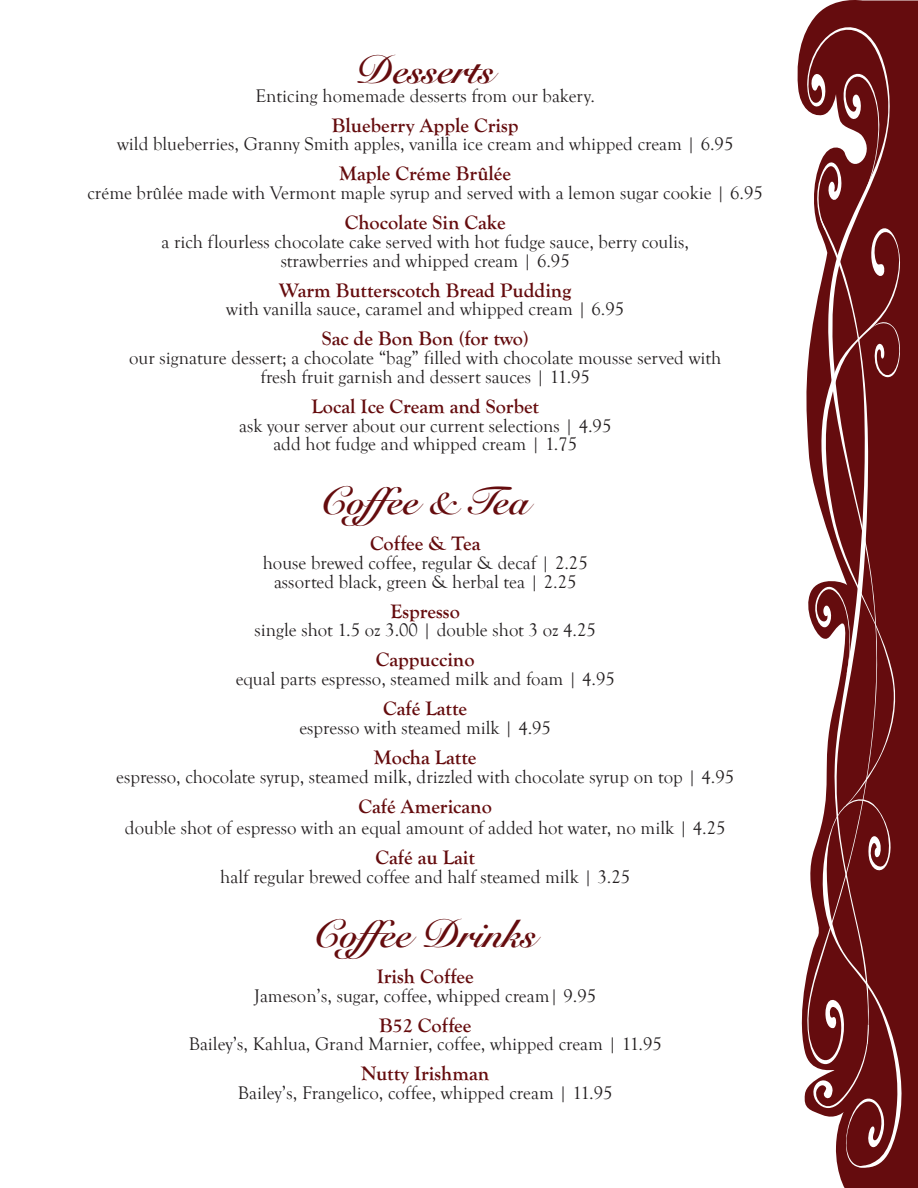
<style>
.page{position:relative;width:918px;height:1188px;background:#fff}
.page>*{position:absolute;margin:0;border:0;box-sizing:border-box;transform-origin:0 0}
.t1{font:39px "Snell Roundhand Bold Script";color:#650c0e}
.t2{font:700 20.25px "Goudy Old Style T";color:#650c0e}
.t3{font:18.75px "Goudy Old Style T";color:#231f20}
</style>
<div class="page">
<svg style="left:797px;top:0;width:121px;height:1188px;fill:#650c0e"></svg>
<svg style="left:808px;top:66px;width:97px;height:1104px;background:#7a2e2f"></svg>
<svg style="left:805px;top:24px;width:87px;height:1046px;fill:#650c0e"></svg>
<p class="t1" style="left:356px;top:46px;width:139px">Desserts</p>
<p class="t3" style="left:255px;top:85px;width:341px">Enticing homemade desserts from our bakery.</p>
<p class="t2" style="left:332px;top:114px;width:188px">Blueberry Apple Crisp</p>
<p class="t3" style="left:117px;top:134px;width:618px">wild blueberries, Granny Smith apples, vanilla ice cream and whipped cream | 6.95</p>
<p class="t2" style="left:339px;top:162px;width:173px">Maple Créme Brûlée</p>
<p class="t3" style="left:87px;top:183px;width:677px">créme brûlée made with Vermont maple syrup and served with a lemon sugar cookie | 6.95</p>
<p class="t2" style="left:345px;top:211px;width:162px">Chocolate Sin Cake</p>
<p class="t3" style="left:161px;top:232px;width:529px">a rich flourless chocolate cake served with hot fudge sauce, berry coulis,</p>
<p class="t3" style="left:281px;top:250px;width:290px">strawberries and whipped cream | 6.95</p>
<p class="t2" style="left:279px;top:279px;width:293px">Warm Butterscotch Bread Pudding</p>
<p class="t3" style="left:226px;top:299px;width:400px">with vanilla sauce, caramel and whipped cream | 6.95</p>
<p class="t2" style="left:322px;top:327px;width:208px">Sac de Bon Bon (for two)</p>
<p class="t3" style="left:129px;top:348px;width:594px">our signature dessert; a chocolate “bag” filled with chocolate mousse served with</p>
<p class="t3" style="left:261px;top:367px;width:331px">fresh fruit garnish and dessert sauces | 11.95</p>
<p class="t2" style="left:312px;top:395px;width:229px">Local Ice Cream and Sorbet</p>
<p class="t3" style="left:239px;top:415px;width:374px">ask your server about our current selections | 4.95</p>
<p class="t3" style="left:273px;top:434px;width:305px">add hot fudge and whipped cream | 1.75</p>
<p class="t1" style="left:321px;top:478px;width:210px">Coffee &amp; Tea</p>
<p class="t2" style="left:370px;top:532px;width:112px">Coffee &amp; Tea</p>
<p class="t3" style="left:263px;top:553px;width:326px">house brewed coffee, regular &amp; decaf | 2.25</p>
<p class="t3" style="left:274px;top:571px;width:304px">assorted black, green &amp; herbal tea | 2.25</p>
<p class="t2" style="left:391px;top:600px;width:71px">Espresso</p>
<p class="t3" style="left:255px;top:620px;width:343px">single shot 1.5 oz 3.00 | double shot 3 oz 4.25</p>
<p class="t2" style="left:376px;top:648px;width:100px">Cappuccino</p>
<p class="t3" style="left:236px;top:669px;width:381px">equal parts espresso, steamed milk and foam | 4.95</p>
<p class="t2" style="left:383px;top:697px;width:85px">Café Latte</p>
<p class="t3" style="left:299px;top:718px;width:253px">espresso with steamed milk | 4.95</p>
<p class="t2" style="left:374px;top:746px;width:104px">Mocha Latte</p>
<p class="t3" style="left:116px;top:766px;width:620px">espresso, chocolate syrup, steamed milk, drizzled with chocolate syrup on top | 4.95</p>
<p class="t2" style="left:359px;top:795px;width:135px">Café Americano</p>
<p class="t3" style="left:125px;top:818px;width:602px">double shot of espresso with an equal amount of added hot water, no milk | 4.25</p>
<p class="t2" style="left:376px;top:846px;width:101px">Café au Lait</p>
<p class="t3" style="left:220px;top:867px;width:411px">half regular brewed coffee and half steamed milk | 3.25</p>
<p class="t1" style="left:314px;top:910px;width:224px">Coffee Drinks</p>
<p class="t2" style="left:377px;top:965px;width:98px">Irish Coffee</p>
<p class="t3" style="left:254px;top:985px;width:343px">Jameson’s, sugar, coffee, whipped cream| 9.95</p>
<p class="t2" style="left:379px;top:1014px;width:94px">B52 Coffee</p>
<p class="t3" style="left:189px;top:1034px;width:475px">Bailey’s, Kahlua, Grand Marnier, coffee, whipped cream | 11.95</p>
<p class="t2" style="left:361px;top:1062px;width:130px">Nutty Irishman</p>
<p class="t3" style="left:238px;top:1083px;width:376px">Bailey’s, Frangelico, coffee, whipped cream | 11.95</p>
</div>
